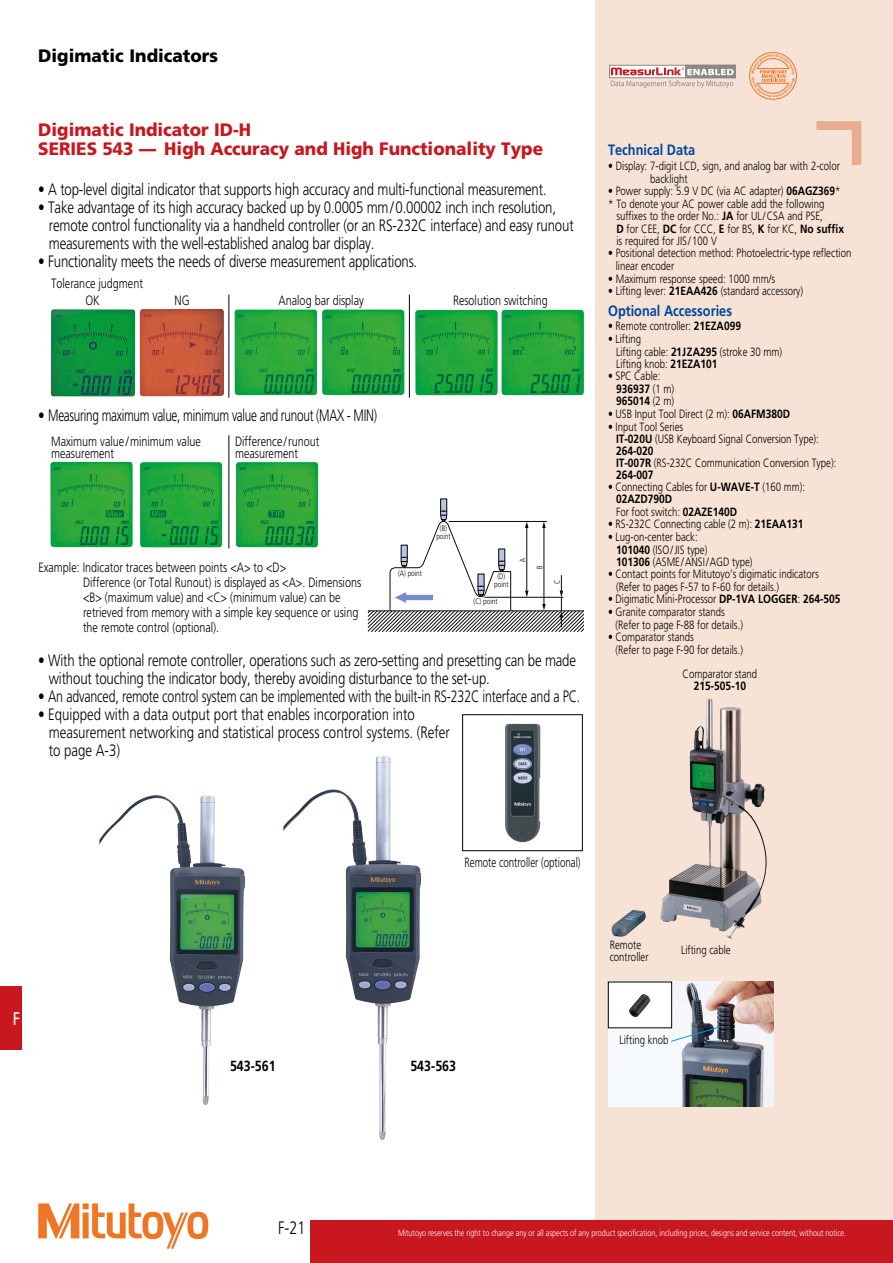
<style>
.page{position:relative;width:893px;height:1263px;background:#fff}
.page>*{position:absolute;margin:0;border:0;box-sizing:border-box;transform-origin:0 0}
.t1{font:18.3px "Mitutoyo Frutiger";color:#fff}
.t2{font:900 18px/19.5px "Mitutoyo Frutiger";color:#c8171e}
.t3{font:900 18px "Mitutoyo Frutiger";color:#000}
.t4{font:300 18px "Mitutoyo Frutiger";color:#000}
.t5{font:300 16.5px/18px "Mitutoyo Frutiger";letter-spacing:-.01em;color:#000}
.t6{font:700 15px "Mitutoyo Frutiger";color:#00479d}
.t7{font:700 14.7px "Mitutoyo Frutiger";color:#000}
.t8{font:300 13.5px/15px "Mitutoyo Frutiger";color:#000}
.t9{font:300 13.5px "Mitutoyo Frutiger";color:#000;scale:.9 1}
.t10{font:300 12px/12.6px "Mitutoyo Frutiger";color:#000}
.t11{font:700 12px "Mitutoyo Frutiger";color:#000}
.t12{font:300 9px "Mitutoyo Frutiger";color:#fff}
.t13{font:300 8.1px/8.1px "Mitutoyo Frutiger";color:#000;text-align:center}
.s1{font-weight:700}
</style>
<div class="page">
<div style="left:595px;top:0;width:298px;height:1221px;background:#f7e2d6"></div>
<div style="left:310px;top:1220px;width:583px;height:43px;background:#c8171e"></div>
<div style="left:0;top:986px;width:21px;height:64px;background:#c8171e"></div>
<svg style="left:38px;top:1203px;width:170px;height:46px"></svg>
<svg style="left:816px;top:121px;width:45px;height:44px"></svg>
<img style="left:608px;top:982px;width:165px;height:125px">
<svg style="left:670px;top:1026px;width:50px;height:16px"></svg>
<div style="left:608px;top:982px;width:64px;height:46px;background:#fff"></div>
<div style="left:608px;top:982px;width:64px;height:46px;border:1px solid #000"></div>
<img style="left:629px;top:994px;width:22px;height:23px">
<img style="left:611px;top:909px;width:35px;height:28px">
<img style="left:667px;top:699px;width:42px;height:196px">
<hr style="left:229px;top:435px;width:1px;height:113px;background:#000">
<img style="left:50px;top:462px;width:83px;height:85px">
<img style="left:140px;top:462px;width:82px;height:85px">
<img style="left:236px;top:462px;width:82px;height:85px">
<hr style="left:229px;top:295px;width:1px;height:103px;background:#000">
<hr style="left:409px;top:295px;width:1px;height:103px;background:#000">
<img style="left:51px;top:309px;width:84px;height:87px">
<img style="left:140px;top:309px;width:84px;height:87px">
<img style="left:235px;top:310px;width:82px;height:85px">
<img style="left:322px;top:310px;width:82px;height:85px">
<img style="left:415px;top:310px;width:83px;height:85px">
<img style="left:502px;top:310px;width:82px;height:85px">
<img style="left:99px;top:795px;width:146px;height:310px">
<img style="left:283px;top:756px;width:127px;height:384px">
<div style="left:462px;top:714px;width:121px;height:137px;border:1px solid #000"></div>
<img style="left:505px;top:724px;width:36px;height:118px">
<svg style="left:749px;top:52px;width:48px;height:48px"></svg>
<div style="left:609px;top:65px;width:127px;height:13px;border:1px solid #898989"></div>
<div style="left:685px;top:65px;width:51px;height:13px;border:1px solid #898989"></div>
<svg style="left:611px;top:67px;width:123px;height:21px"></svg>
<svg style="left:368px;top:498px;width:215px;height:134px"></svg>
<h2 class="t3" style="left:38px;top:45px;width:181px">Digimatic Indicators</h2>
<h2 class="t2" style="left:38px;top:119px;width:506px">Digimatic Indicator ID-H<br>SERIES 543 — High Accuracy and High Functionality Type</h2>
<h3 class="t5" style="left:38px;top:181px;width:510px">• A top-level digital indicator that supports high accuracy and multi-functional measurement.</h3>
<p class="t5" style="left:49px;top:199px;width:526px;text-indent:-11px">• Take advantage of its high accuracy backed up by 0.0005 mm/0.00002 inch inch resolution, remote control functionality via a handheld controller (or an RS-232C interface) and easy runout measurements with the well-established analog bar display.</p>
<h3 class="t5" style="left:38px;top:253px;width:381px">• Functionality meets the needs of diverse measurement applications.</h3>
<p class="t8" style="left:85px;top:275px;width:59px;line-height:17px;text-indent:-34px">Tolerance judgment<br>OK</p>
<p class="t8" style="left:174px;top:293px;width:17px">NG</p>
<p class="t8" style="left:279px;top:293px;width:87px">Analog bar display</p>
<p class="t8" style="left:453px;top:293px;width:96px">Resolution switching</p>
<h3 class="t5" style="left:38px;top:407px;width:340px">• Measuring maximum value, minimum value and runout (MAX - MIN)</h3>
<p class="t8" style="left:51px;top:435px;width:151px;line-height:12px">Maximum value/minimum value measurement</p>
<p class="t8" style="left:235px;top:435px;width:86px;line-height:12px">Difference/runout measurement</p>
<p class="t8" style="left:83px;top:559px;width:280px;text-indent:-45px">Example: Indicator traces between points &lt;A&gt; to &lt;D&gt;<br>Difference (or Total Runout) is displayed as &lt;A&gt;. Dimensions &lt;B&gt; (maximum value) and &lt;C&gt; (minimum value) can be retrieved from memory with a simple key sequence or using the remote control (optional).</p>
<p class="t13" style="left:398px;top:569px;width:25px">(A) point</p>
<p class="t13" style="left:436px;top:524px;width:16px">(B) point</p>
<p class="t13" style="left:494px;top:573px;width:16px">(D) point</p>
<p class="t13" style="left:474px;top:597px;width:25px">(C) point</p>
<p class="t13" style="left:536px;top:569px;width:5px;rotate:-90deg">B</p>
<p class="t13" style="left:553px;top:584px;width:6px;rotate:-90deg">C</p>
<h3 class="t5" style="left:49px;top:651px;width:529px;text-indent:-11px">• With the optional remote controller, operations such as zero-setting and presetting can be made without touching the indicator body, thereby avoiding disturbance to the set-up.</h3>
<h3 class="t5" style="left:38px;top:687px;width:544px">• An advanced, remote control system can be implemented with the built-in RS-232C interface and a PC.</h3>
<h3 class="t5" style="left:49px;top:705px;width:403px;text-indent:-11px">• Equipped with a data output port that enables incorporation into measurement networking and statistical process control systems. (Refer to page A-3)</h3>
<p class="t6" style="left:608px;top:141px;width:89px">Technical Data</p>
<p class="t10" style="left:650px;top:160px;width:191px;text-indent:-42px">• Display: 7-digit LCD, sign, and analog bar with 2-color backlight</p>
<p class="t10" style="left:608px;top:185px;width:234px">• Power supply: 5.9 V DC (via AC adapter) <span class="s1">06AGZ369</span>* * To denote your AC power cable add the following</p>
<p class="t10" style="left:616px;top:210px;width:229px">suffixes to the order No.: <span class="s1">JA</span> for UL/CSA and PSE,<br><span class="s1">D</span> for CEE, <span class="s1">DC</span> for CCC, <span class="s1">E</span> for BS, <span class="s1">K</span> for KC, <span class="s1">No suffix </span>is required for JIS/100 V</p>
<p class="t10" style="left:616px;top:247px;width:237px;text-indent:-8px">• Positional detection method: Photoelectric-type reflection linear encoder</p>
<p class="t10" style="left:608px;top:272px;width:169px">• Maximum response speed: 1000 mm/s</p>
<p class="t10" style="left:608px;top:285px;width:197px">• Lifting lever: <span class="s1">21EAA426</span> (standard accessory)</p>
<p class="t6" style="left:608px;top:301px;width:125px">Optional Accessories</p>
<p class="t10" style="left:608px;top:320px;width:134px">• Remote controller: <span class="s1">21EZA099</span></p>
<p class="t10" style="left:616px;top:332px;width:168px;text-indent:-8px">• Lifting<br>Lifting cable: <span class="s1">21JZA295</span> (stroke 30 mm)<br>Lifting knob: <span class="s1">21EZA101</span></p>
<p class="t10" style="left:616px;top:370px;width:60px;text-indent:-8px">• SPC Cable:<br><span class="s1">936937</span> (1 m)<br><span class="s1">965014</span> (2 m)</p>
<p class="t10" style="left:608px;top:407px;width:184px">• USB Input Tool Direct (2 m): <span class="s1">06AFM380D</span></p>
<p class="t10" style="left:616px;top:420px;width:222px;line-height:12px;text-indent:-8px">• Input Tool Series<br><span class="s1">IT-020U</span> (USB Keyboard Signal Conversion Type):<br><span class="s1">264-020<br>IT-007R</span> (RS-232C Communication Conversion Type):<br><span class="s1">264-007</span></p>
<p class="t10" style="left:616px;top:480px;width:191px;text-indent:-8px">• Connecting Cables for <span class="s1">U-WAVE-T</span> (160 mm):<br><span class="s1">02AZD790D<br></span>For foot switch: <span class="s1">02AZE140D</span></p>
<p class="t10" style="left:608px;top:518px;width:197px">• RS-232C Connecting cable (2 m): <span class="s1">21EAA131</span></p>
<p class="t10" style="left:616px;top:530px;width:138px;text-indent:-8px">• Lug-on-center back:<br><span class="s1">101040</span> (ISO/JIS type)<br><span class="s1">101306</span> (ASME/ANSI/AGD type)</p>
<p class="t10" style="left:616px;top:568px;width:204px;text-indent:-8px">• Contact points for Mitutoyo’s digimatic indicators (Refer to pages F-57 to F-60 for details.)</p>
<p class="t10" style="left:608px;top:593px;width:234px">• Digimatic Mini-Processor <span class="s1">DP-1VA LOGGER</span>: <span class="s1">264-505</span></p>
<p class="t10" style="left:615px;top:606px;width:129px;text-indent:-7px">• Granite comparator stands (Refer to page F-88 for details.)</p>
<p class="t10" style="left:615px;top:631px;width:129px;text-indent:-7px">• Comparator stands<br>(Refer to page F-90 for details.)</p>
<p class="t10" style="left:683px;top:667px;width:76px">Comparator stand</p>
<p class="t11" style="left:694px;top:679px;width:54px">215-505-10</p>
<h1 class="t1" style="left:13px;top:1008px;width:9px">F</h1>
<p class="t9" style="left:464px;top:854px;width:131px">Remote controller (optional)</p>
<p class="t7" style="left:230px;top:1057px;width:47px">543-561</p>
<p class="t7" style="left:410px;top:1057px;width:47px">543-563</p>
<p class="t10" style="left:610px;top:939px;width:40px;line-height:12px">Remote controller</p>
<p class="t10" style="left:681px;top:943px;width:51px">Lifting cable</p>
<p class="t10" style="left:620px;top:1033px;width:51px">Lifting knob</p>
<h2 class="t4" style="left:278px;top:1217px;width:29px">F-21</h2>
<p class="t12" style="left:398px;top:1227px;width:449px">Mitutoyo reserves the right to change any or all aspects of any product specification, including prices, designs and service content, without notice.</p>
</div>
